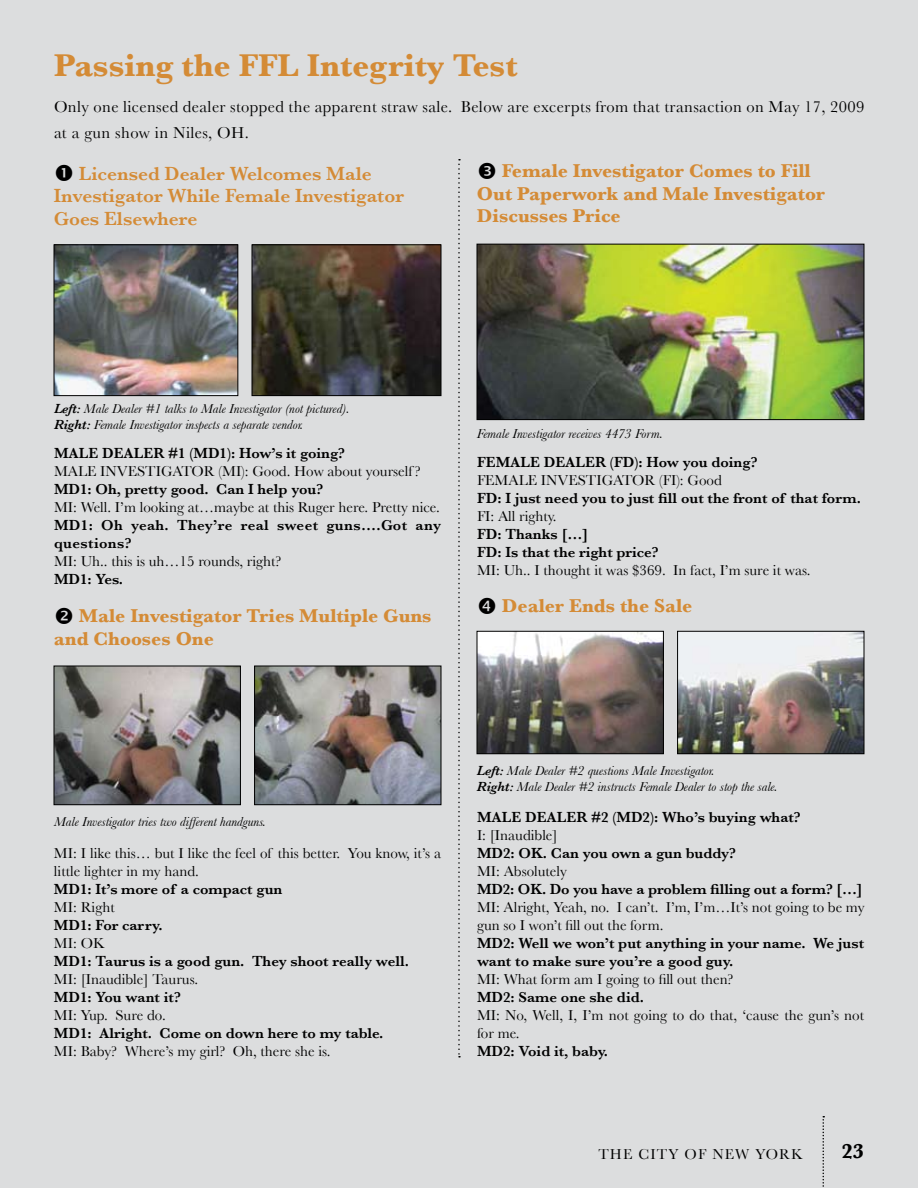
<style>
.page{position:relative;width:918px;height:1188px;background:#dcddde}
.page>*{position:absolute;margin:0;border:0;box-sizing:border-box;transform-origin:0 0}
.t1{font:700 33px "Baskerville";color:#d48b36}
.t2{font:700 21px "Baskerville";color:#000}
.t3{font:700 19.5px/22.5px "Baskerville";color:#d48b36}
.t4{font:600 19.5px/22.5px "Baskerville";color:#d48b36}
.t5{font:16.5px/25.5px "Baskerville";letter-spacing:.025em;color:#000}
.t6{font:15px/18px "Baskerville";color:#000}
.t7{font:600 15px/18px "Baskerville";color:#000}
.t8{font:600 15px/18px "Baskerville";letter-spacing:.025em;color:#000}
.t9{font:15px "Baskerville";letter-spacing:.075em;color:#000}
.t10{font:italic 13.5px/16.2px "Baskerville";color:#000}
.s1{font-weight:600}
</style>
<div class="page">
<svg style="left:822px;top:1116px;width:3px;height:71px"></svg>
<svg style="left:458px;top:159px;width:2px;height:899px"></svg>
<img style="left:479px;top:246px;width:383px;height:172px">
<div style="left:477px;top:244px;width:387px;height:176px;border:1px solid #000"></div>
<img style="left:56px;top:668px;width:183px;height:135px">
<div style="left:54px;top:666px;width:187px;height:139px;border:1px solid #000"></div>
<img style="left:256px;top:668px;width:183px;height:135px">
<div style="left:254px;top:666px;width:187px;height:139px;border:1px solid #000"></div>
<img style="left:479px;top:633px;width:183px;height:119px">
<div style="left:477px;top:631px;width:187px;height:123px;border:1px solid #000"></div>
<img style="left:679px;top:633px;width:183px;height:119px">
<div style="left:677px;top:631px;width:187px;height:123px;border:1px solid #000"></div>
<img style="left:56px;top:246px;width:180px;height:148px">
<div style="left:54px;top:244px;width:184px;height:152px;border:1px solid #000"></div>
<img style="left:254px;top:246px;width:185px;height:148px">
<div style="left:252px;top:244px;width:189px;height:152px;border:1px solid #000"></div>
<h1 class="t1" style="left:54px;top:47px;width:465px">Passing the FFL Integrity Test</h1>
<p class="t5" style="left:54px;top:94px;width:812px">Only one licensed dealer stopped the apparent straw sale. Below are excerpts from that transaction on May 17, 2009 at a gun show in Niles, OH.</p>
<h3 class="t4" style="left:54px;top:162px;width:351px;text-indent:25px">Licensed Dealer Welcomes Male<br>Investigator While Female Investigator<br>Goes Elsewhere</h3>
<h3 class="t3" style="left:477px;top:160px;width:350px;text-indent:25px">Female Investigator Comes to Fill<br>Out Paperwork and Male Investigator<br>Discusses Price</h3>
<p class="t10" style="left:54px;top:401px;width:297px"><span class="s1">Left:</span> Male Dealer #1 talks to Male Investigator (not pictured).<br><span class="s1">Right:</span> Female Investigator inspects a separate vendor.</p>
<p class="t7" style="left:54px;top:444px;width:292px">MALE DEALER #1 (MD1): How’s it going?</p>
<p class="t6" style="left:54px;top:462px;width:368px">MALE INVESTIGATOR (MI): Good. How about yourself ?</p>
<p class="t7" style="left:54px;top:480px;width:271px">MD1: Oh, pretty good. Can I help you?</p>
<p class="t6" style="left:54px;top:498px;width:387px">MI: Well. I’m looking at…maybe at this Ruger here. Pretty nice.</p>
<p class="t8" style="left:54px;top:516px;width:389px">MD1: Oh yeah. They’re real sweet guns….Got any questions?</p>
<p class="t6" style="left:54px;top:552px;width:229px">MI: Uh.. this is uh…15 rounds, right?</p>
<p class="t7" style="left:54px;top:570px;width:70px">MD1: Yes.</p>
<h3 class="t3" style="left:54px;top:605px;width:379px;text-indent:25px">Male Investigator Tries Multiple Guns and Chooses One</h3>
<p class="t10" style="left:477px;top:426px;width:188px">Female Investigator receives 4473 Form.</p>
<p class="t7" style="left:477px;top:453px;width:282px">FEMALE DEALER (FD): How you doing?</p>
<p class="t6" style="left:477px;top:471px;width:246px">FEMALE INVESTIGATOR (FI): Good</p>
<p class="t7" style="left:477px;top:489px;width:386px">FD: I just need you to just fill out the front of that form.</p>
<p class="t6" style="left:477px;top:507px;width:81px">FI: All righty.</p>
<p class="t7" style="left:477px;top:525px;width:183px">FD: Thanks […]<br>FD: Is that the right price?</p>
<p class="t6" style="left:477px;top:561px;width:335px">MI: Uh.. I thought it was $369. In fact, I’m sure it was.</p>
<h3 class="t3" style="left:502px;top:595px;width:192px">Dealer Ends the Sale</h3>
<p class="t10" style="left:54px;top:814px;width:214px">Male Investigator tries two different handguns.</p>
<p class="t6" style="left:54px;top:844px;width:389px">MI: I like this… but I like the feel of this better. You know, it’s a little lighter in my hand.</p>
<p class="t7" style="left:54px;top:880px;width:230px">MD1: It’s more of a compact gun</p>
<p class="t6" style="left:54px;top:898px;width:62px">MI: Right</p>
<p class="t7" style="left:54px;top:916px;width:110px">MD1: For carry.</p>
<p class="t6" style="left:54px;top:934px;width:52px">MI: OK</p>
<p class="t7" style="left:54px;top:952px;width:356px">MD1: Taurus is a good gun. They shoot really well.</p>
<p class="t6" style="left:54px;top:970px;width:146px">MI: [Inaudible] Taurus.</p>
<p class="t7" style="left:54px;top:988px;width:128px">MD1: You want it?</p>
<p class="t6" style="left:54px;top:1006px;width:113px">MI: Yup. Sure do.</p>
<p class="t7" style="left:54px;top:1024px;width:331px">MD1: Alright. Come on down here to my table.</p>
<p class="t6" style="left:54px;top:1042px;width:278px">MI: Baby? Where’s my girl? Oh, there she is.</p>
<p class="t10" style="left:477px;top:763px;width:302px"><span class="s1">Left:</span> Male Dealer #2 questions Male Investigator.<br><span class="s1">Right:</span> Male Dealer #2 instructs Female Dealer to stop the sale.</p>
<p class="t7" style="left:477px;top:808px;width:325px">MALE DEALER #2 (MD2): Who’s buying what?</p>
<p class="t6" style="left:477px;top:826px;width:82px">I: [Inaudible]</p>
<p class="t7" style="left:477px;top:844px;width:260px">MD2: OK. Can you own a gun buddy?</p>
<p class="t6" style="left:477px;top:862px;width:92px">MI: Absolutely</p>
<p class="t7" style="left:477px;top:880px;width:387px">MD2: OK. Do you have a problem filling out a form? […]</p>
<p class="t6" style="left:477px;top:898px;width:389px">MI: Alright, Yeah, no. I can’t. I’m, I’m…It’s not going to be my gun so I won’t fill out the form.</p>
<p class="t7" style="left:477px;top:934px;width:389px">MD2: Well we won’t put anything in your name. We just want to make sure you’re a good guy.</p>
<p class="t6" style="left:477px;top:970px;width:258px">MI: What form am I going to fill out then?</p>
<p class="t7" style="left:477px;top:988px;width:169px">MD2: Same one she did.</p>
<p class="t6" style="left:477px;top:1006px;width:389px">MI: No, Well, I, I’m not going to do that, ‘cause the gun’s not for me.</p>
<p class="t7" style="left:477px;top:1042px;width:133px">MD2: Void it, baby.</p>
<h2 class="t2" style="left:842px;top:1139px;width:24px">23</h2>
<p class="t9" style="left:598px;top:1145px;width:206px">THE CITY OF NEW YORK</p>
<h2 class="t2" style="left:853px;top:1141px;width:24px">23</h2>
</div>
